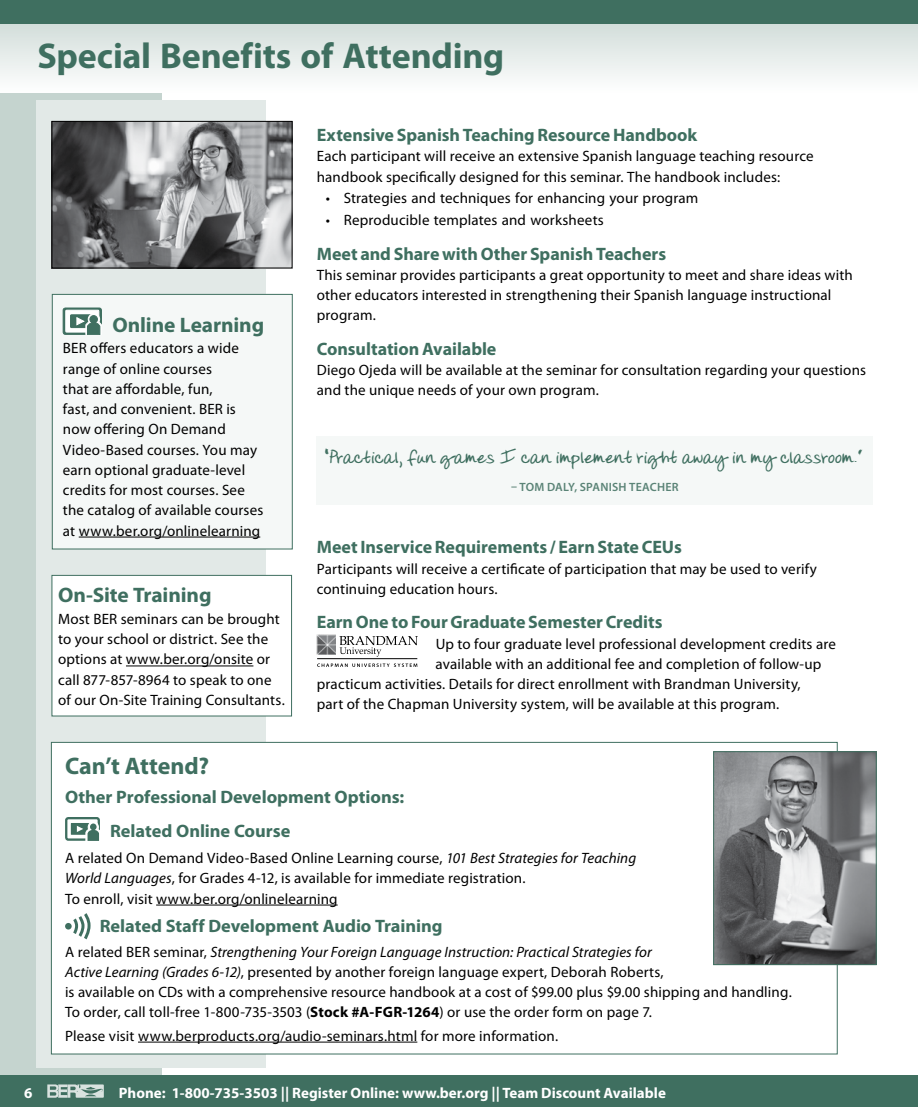
<style>
.page{position:relative;width:918px;height:1107px;background:#fff}
.page>*{position:absolute;margin:0;border:0;box-sizing:border-box;transform-origin:0 0}
.t1{font:700 36px "Myriad Pro";letter-spacing:-.005em;color:#3f6f60}
.t2{font:700 24px "Myriad Pro";letter-spacing:-.005em;color:#3f6f60}
.t3{font:700 21px "Myriad Pro";letter-spacing:-.005em;color:#3f6f60}
.t4{font:700 19.5px "Donnys Hand";letter-spacing:.005em;color:#3f6f60}
.t5{font:700 18px/33.9px "Myriad Pro";letter-spacing:-.005em;color:#3f6f60}
.t6{font:15px/20.2px "Myriad Pro";letter-spacing:.01em;color:#000}
.t7{font:700 15px "Myriad Pro";color:#fff}
.t8{font:600 12px "Myriad Pro";letter-spacing:.02em;color:#5a8376}
.s1{font-style:italic}
.s2{font-weight:700}
</style>
<div class="page">
<div style="left:0;top:0;width:162px;height:1107px;background:#c5d4cf"></div>
<div style="left:0;top:1076px;width:918px;height:31px;background:#3f6f60"></div>
<svg style="left:47px;top:1084px;width:57px;height:14px"></svg>
<svg style="left:0;top:24px;width:918px;height:68px"></svg>
<div style="left:0;top:0;width:918px;height:24px;background:#3f6f60"></div>
<div style="left:36px;top:101px;width:230px;height:967px;background:#e2e9e7"></div>
<div style="left:52px;top:294px;width:240px;height:255px;background:#f5f8f7"></div>
<hr style="left:79px;top:537px;width:181px;height:1px;background:#000">
<svg style="left:63px;top:308px;width:38px;height:26px"></svg>
<div style="left:63px;top:308px;width:39px;height:27px;border:1px solid #3f6f60;border-radius:2px"></div>
<svg style="left:66px;top:310px;width:33px;height:22px"></svg>
<div style="left:66px;top:310px;width:33px;height:22px;border:1px solid #fff"></div>
<div style="left:71px;top:315px;width:24px;height:13px;background:#3f6f60"></div>
<div style="left:70px;top:315px;width:25px;height:13px;border:1px solid #3f6f60"></div>
<div style="left:88px;top:314px;width:12px;height:11px;border:1px solid #fff;border-radius:50%"></div>
<div style="left:90px;top:315px;width:8px;height:8px;border:1px solid #3f6f60;border-radius:50%"></div>
<svg style="left:76px;top:317px;width:26px;height:18px"></svg>
<div style="left:52px;top:294px;width:240px;height:255px;border:1px solid #3f6f60"></div>
<div style="left:52px;top:575px;width:240px;height:141px;background:#fff"></div>
<hr style="left:126px;top:666px;width:127px;height:1px;background:#000">
<div style="left:52px;top:575px;width:240px;height:141px;border:1px solid #3f6f60"></div>
<div style="left:317px;top:436px;width:556px;height:69px;background:#f5f8f7"></div>
<div style="left:51px;top:742px;width:786px;height:312px;background:#fff"></div>
<hr style="left:156px;top:905px;width:182px;height:1px;background:#000">
<hr style="left:138px;top:1042px;width:279px;height:1px;background:#000">
<div style="left:65px;top:817px;width:35px;height:24px;border:2px solid #3f6f60;border-radius:2px"></div>
<div style="left:71px;top:823px;width:18px;height:12px;background:#3f6f60"></div>
<div style="left:88px;top:822px;width:11px;height:11px;border:1px solid #fff;border-radius:50%"></div>
<div style="left:89px;top:823px;width:8px;height:8px;background:#3f6f60;border-radius:50%"></div>
<div style="left:88px;top:822px;width:10px;height:10px;border:2px solid #fff;border-radius:50%"></div>
<svg style="left:77px;top:826px;width:23px;height:15px"></svg>
<svg style="left:73px;top:913px;width:18px;height:27px"></svg>
<div style="left:65px;top:923px;width:7px;height:7px;background:#3f6f60;border-radius:50%"></div>
<svg style="left:339px;top:636px;width:79px;height:21px"></svg>
<svg style="left:317px;top:664px;width:100px;height:3px"></svg>
<img style="left:317px;top:635px;width:19px;height:19px">
<hr style="left:317px;top:658px;width:100px;height:1px;background:#000">
<img style="left:716px;top:754px;width:158px;height:209px">
<div style="left:714px;top:752px;width:162px;height:213px;border:1px solid #3f6f60"></div>
<img style="left:54px;top:123px;width:236px;height:143px">
<div style="left:52px;top:121px;width:240px;height:147px;border:1px solid #000"></div>
<h1 class="t1" style="left:38px;top:32px;width:468px">Special Benefits of Attending</h1>
<h3 class="t3" style="left:112px;top:311px;width:153px">Online Learning</h3>
<p class="t6" style="left:63px;top:338px;width:202px">BER offers educators a wide range of online courses<br>that are affordable, fun,<br>fast, and convenient. BER is now offering On Demand<br>Video‑Based courses. You may earn optional graduate‑level credits for most courses. See the catalog of available courses at www.ber.org/onlinelearning</p>
<h3 class="t3" style="left:58px;top:581px;width:155px">On‑Site Training</h3>
<p class="t6" style="left:58px;top:609px;width:228px">Most BER seminars can be brought to your school or district. See the options at www.ber.org/onsite or call 877‑857‑8964 to speak to one of our On‑Site Training Consultants.</p>
<p class="t5" style="left:317px;top:118px;width:382px">Extensive Spanish Teaching Resource Handbook</p>
<p class="t6" style="left:317px;top:146px;width:498px">Each participant will receive an extensive Spanish language teaching resource handbook specifically designed for this seminar. The handbook includes:</p>
<p class="t6" style="left:326px;top:188px;width:374px">• Strategies and techniques for enhancing your program</p>
<p class="t6" style="left:326px;top:210px;width:280px">• Reproducible templates and worksheets</p>
<p class="t5" style="left:317px;top:236px;width:351px">Meet and Share with Other Spanish Teachers</p>
<p class="t6" style="left:317px;top:265px;width:537px">This seminar provides participants a great opportunity to meet and share ideas with other educators interested in strengthening their Spanish language instructional program.</p>
<p class="t5" style="left:317px;top:331px;width:181px">Consultation Available</p>
<p class="t6" style="left:317px;top:360px;width:551px">Diego Ojeda will be available at the seminar for consultation regarding your questions and the unique needs of your own program.</p>
<h3 class="t4" style="left:326px;top:444px;width:539px">“Practical, fun games I can implement right away in my classroom.”</h3>
<p class="t8" style="left:511px;top:479px;width:169px">– TOM DALY, SPANISH TEACHER</p>
<p class="t5" style="left:317px;top:530px;width:367px">Meet Inservice Requirements / Earn State CEUs</p>
<p class="t6" style="left:317px;top:558px;width:502px">Participants will receive a certificate of participation that may be used to verify continuing education hours.</p>
<p class="t5" style="left:317px;top:605px;width:347px">Earn One to Four Graduate Semester Credits</p>
<p class="t6" style="left:436px;top:633px;width:402px">Up to four graduate level professional development credits are</p>
<p class="t6" style="left:436px;top:653px;width:387px">available with an additional fee and completion of follow‑up</p>
<p class="t6" style="left:317px;top:674px;width:485px">practicum activities. Details for direct enrollment with Brandman University,</p>
<p class="t6" style="left:317px;top:694px;width:464px">part of the Chapman University system, will be available at this program.</p>
<h2 class="t2" style="left:65px;top:750px;width:145px">Can’t Attend?</h2>
<p class="t5" style="left:110px;top:779px;width:296px;text-indent:-45px">Other Professional Development Options:<br>Related Online Course</p>
<p class="t6" style="left:65px;top:848px;width:573px">A related On Demand Video-Based Online Learning course, <span class="s1">101 Best Strategies for Teaching<br>World Languages</span>, for Grades 4-12, is available for immediate registration.<br>To enroll, visit www.ber.org/onlinelearning</p>
<p class="t5" style="left:100px;top:908px;width:344px">Related Staff Development Audio Training</p>
<p class="t6" style="left:65px;top:941px;width:728px">A related BER seminar, <span class="s1">Strengthening Your Foreign Language Instruction: Practical Strategies for<br>Active Learning (Grades 6-12)</span>, presented by another foreign language expert, Deborah Roberts,<br>is available on CDs with a comprehensive resource handbook at a cost of $99.00 plus $9.00 shipping and handling.<br>To order, call toll-free 1-800-735-3503 (<span class="s2">Stock #A-FGR-1264</span>) or use the order form on page 7.</p>
<p class="t6" style="left:65px;top:1025px;width:495px">Please visit www.berproducts.org/audio-seminars.html for more information.</p>
<p class="t7" style="left:24px;top:1083px;width:10px">6</p>
<p class="t7" style="left:119px;top:1083px;width:549px">Phone: 1-800-735-3503 || Register Online: www.ber.org || Team Discount Available</p>
</div>
